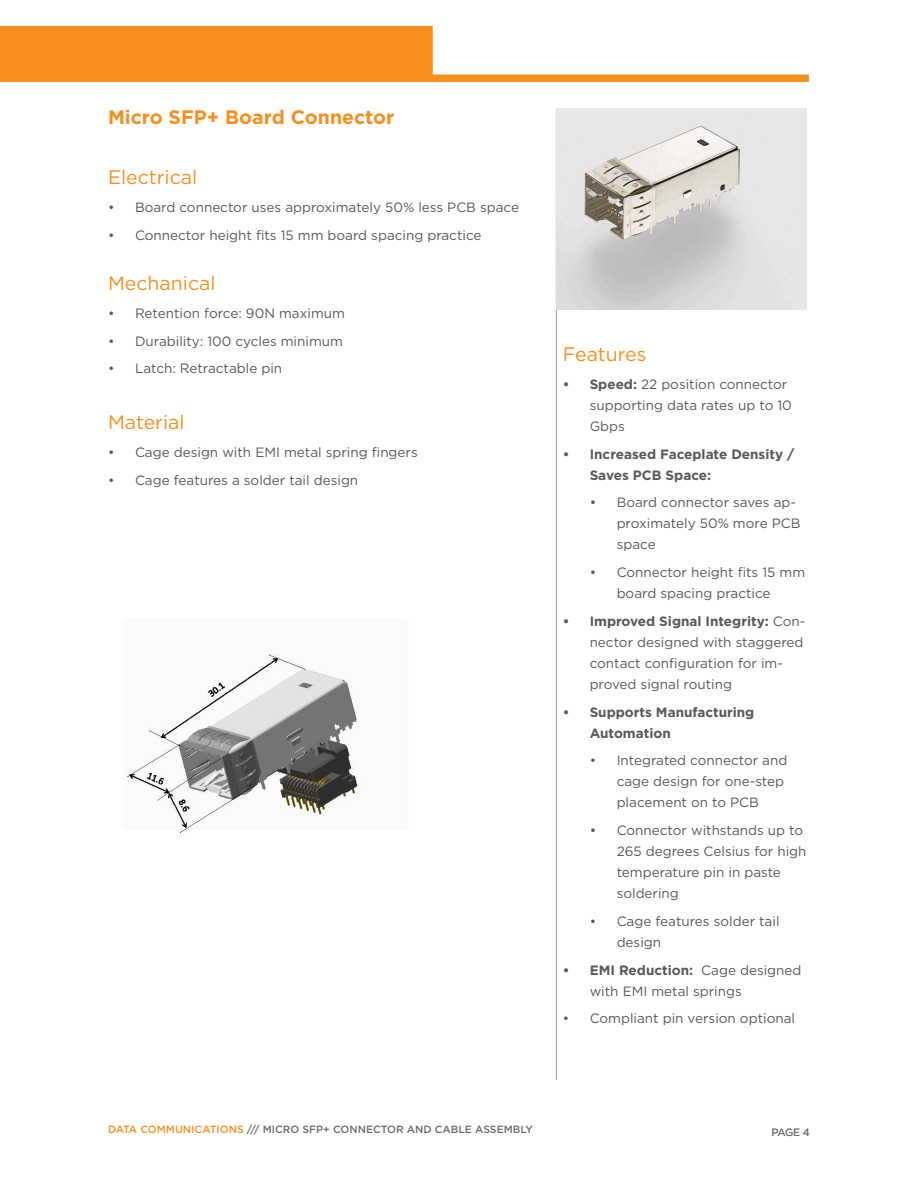
<style>
.page{position:relative;width:918px;height:1188px;background:#fff}
.page>*{position:absolute;margin:0;border:0;box-sizing:border-box;transform-origin:0 0}
.t1{font:19.5px "Gotham";color:#f68f1e}
.t2{font:700 19.5px "Gotham";color:#f68f1e}
.t3{font:13.5px/21px "Gotham";color:#57585a}
.t4{font:700 13.5px/21px "Gotham";color:#57585a}
.t5{font:500 10.5px "Gotham";color:#696b73}
.t6{font:10.5px "Gotham";color:#696b73}
.s1{font-weight:700}
.s2{color:#f68f1e}
</style>
<div class="page">
<svg style="left:0;top:26px;width:809px;height:56px;fill:#f68f1e"></svg>
<hr style="left:556px;top:108px;width:1px;height:972px;background:#9a9ca3">
<img style="left:127px;top:654px;width:231px;height:179px">
<img style="left:556px;top:108px;width:250px;height:201px">
<h1 class="t2" style="left:108px;top:104px;width:288px">Micro SFP+ Board Connector</h1>
<h1 class="t1" style="left:108px;top:165px;width:91px">Electrical</h1>
<p class="t3" style="left:108px;top:196px;width:413px">• Board connector uses approximately 50% less PCB space</p>
<p class="t3" style="left:108px;top:224px;width:375px">• Connector height fits 15 mm board spacing practice</p>
<h1 class="t1" style="left:108px;top:271px;width:109px">Mechanical</h1>
<p class="t3" style="left:108px;top:302px;width:239px">• Retention force: 90N maximum</p>
<p class="t3" style="left:108px;top:330px;width:237px">• Durability: 100 cycles minimum</p>
<p class="t3" style="left:108px;top:358px;width:176px">• Latch: Retractable pin</p>
<h1 class="t1" style="left:108px;top:410px;width:78px">Material</h1>
<p class="t3" style="left:108px;top:441px;width:311px">• Cage design with EMI metal spring fingers</p>
<p class="t3" style="left:108px;top:469px;width:252px">• Cage features a solder tail design</p>
<h1 class="t1" style="left:563px;top:342px;width:85px">Features</h1>
<p class="t3" style="left:590px;top:373px;width:204px;text-indent:-27px"><span class="s1">• Speed:</span> 22 position connector supporting data rates up to 10<br>Gbps</p>
<p class="t4" style="left:590px;top:443px;width:206px;text-indent:-27px">• Increased Faceplate Density /<br>Saves PCB Space:</p>
<p class="t3" style="left:617px;top:492px;width:185px;text-indent:-27px">• Board connector saves ap&shy;proximately 50% more PCB space</p>
<p class="t3" style="left:590px;top:562px;width:217px;text-align:center">• Connector height fits 15 mm board spacing practice</p>
<p class="t3" style="left:590px;top:610px;width:217px;text-indent:-27px"><span class="s1">• Improved Signal Integrity:</span> Con&shy;nector designed with staggered contact configuration for im&shy;proved signal routing</p>
<p class="t4" style="left:590px;top:701px;width:166px;text-indent:-27px">• Supports Manufacturing<br>Automation</p>
<p class="t3" style="left:617px;top:750px;width:172px;text-indent:-27px">• Integrated connector and cage design for one-step placement on to PCB</p>
<p class="t3" style="left:617px;top:820px;width:191px;text-indent:-27px">• Connector withstands up to<br>265 degrees Celsius for high temperature pin in paste soldering</p>
<p class="t3" style="left:617px;top:910px;width:164px;text-indent:-27px">• Cage features solder tail design</p>
<p class="t3" style="left:590px;top:959px;width:213px;text-indent:-27px"><span class="s1">• EMI Reduction:</span> Cage designed with EMI metal springs</p>
<p class="t3" style="left:563px;top:1008px;width:234px">• Compliant pin version optional</p>
<p class="t5" style="left:108px;top:1122px;width:427px"><span class="s2">DATA COMMUNICATIONS</span> /// MICRO SFP+ CONNECTOR AND CABLE ASSEMBLY</p>
<p class="t6" style="left:771px;top:1125px;width:40px">PAGE 4</p>
</div>
